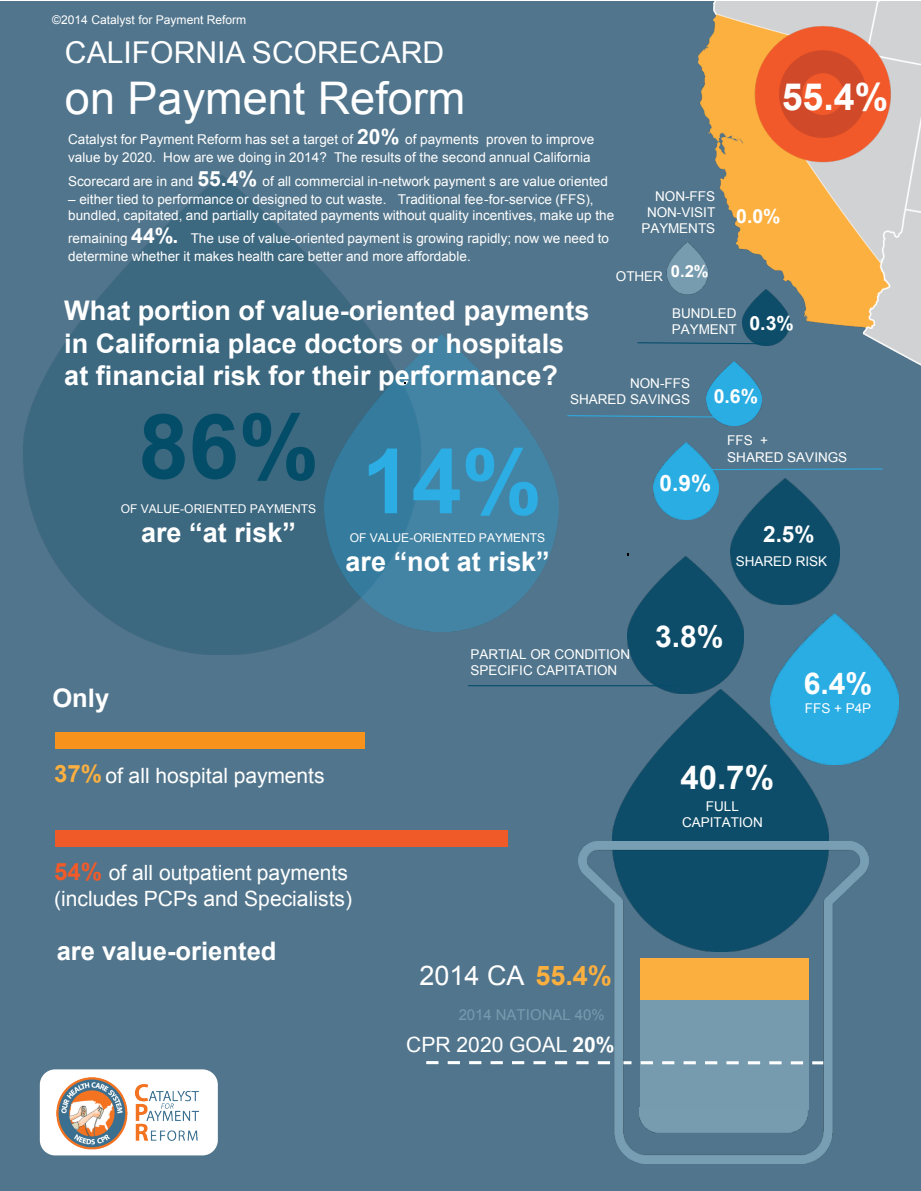
<style>
.page{position:relative;width:921px;height:1191px;background:#fff}
.page>*{position:absolute;margin:0;border:0;box-sizing:border-box;transform-origin:0 0}
.t1{font:700 90px "Arial";color:#2cade3}
.t2{font:700 90px "Arial";color:#034d69}
.t3{font:45px "Arial";color:#fff}
.t4{font:700 37.5px "Arial";color:#fff}
.t5{font:700 33px "Arial";color:#fff}
.t6{font:30px "Arial";color:#fff}
.t7{font:700 30px "Arial";color:#fff}
.t8{font:700 27px/32.4px "Arial";color:#fff}
.t9{font:27px "Arial";color:#fff}
.t10{font:700 25.5px "Arial";color:#fff}
.t11{font:700 24px "Arial";color:#fbb040}
.t12{font:700 22.5px "Arial";color:#fff}
.t13{font:21px/25.8px "Arial";color:#fff}
.t14{font:700 19.5px "Arial";color:#fff}
.t15{font:700 16.5px "Arial";color:#fff}
.t16{font:15px "Arial";color:#779bae}
.t17{font:13.5px/16.2px "Arial";color:#fff}
.t18{font:12px "Arial";color:#fff}
.s1{font-weight:700;font-size:21px}
.s2{font-weight:700;font-size:24px;color:#f15a29}
.s3{font-weight:700;color:#fbaf3f}
.s4{font-weight:700}
</style>
<div class="page">
<div style="left:0;top:1px;width:920px;height:1190px;background:#51758c"></div>
<img style="left:17px;top:176px;width:406px;height:478px">
<img style="left:698px;top:1px;width:222px;height:381px">
<img style="left:325px;top:335px;width:233px;height:296px">
<img style="left:627px;top:557px;width:116px;height:132px">
<img style="left:706px;top:362px;width:55px;height:64px">
<img style="left:652px;top:443px;width:66px;height:77px">
<img style="left:730px;top:479px;width:109px;height:126px">
<img style="left:660px;top:234px;width:51px;height:65px">
<img style="left:612px;top:689px;width:216px;height:152px">
<img style="left:742px;top:290px;width:47px;height:55px">
<svg style="left:566px;top:414px;width:155px;height:4px"></svg>
<hr style="left:468px;top:685px;width:207px;height:1px;background:#024c69">
<svg style="left:636px;top:342px;width:130px;height:3px"></svg>
<svg style="left:426px;top:1061px;width:152px;height:3px"></svg>
<img style="left:770px;top:614px;width:128px;height:151px">
<svg style="left:701px;top:468px;width:182px;height:3px"></svg>
<img style="left:746px;top:15px;width:152px;height:158px">
<img style="left:578px;top:841px;width:290px;height:322px">
<div style="left:55px;top:830px;width:452px;height:16px;background:#f05a28"></div>
<div style="left:55px;top:732px;width:309px;height:17px;background:#f7931d"></div>
<div style="left:41px;top:1071px;width:175px;height:83px;background:#fff;border-radius:14px"></div>
<div style="left:40px;top:1069px;width:178px;height:86px;border:3px solid #fff;border-radius:14px"></div>
<img style="left:56px;top:1077px;width:142px;height:72px">
<p class="t18" style="left:52px;top:13px;width:195px">©2014 Catalyst for Payment Reform</p>
<h3 class="t6" style="left:65px;top:36px;width:380px">CALIFORNIA SCORECARD</h3>
<h2 class="t3" style="left:65px;top:73px;width:402px">on Payment Reform</h2>
<p class="t17" style="left:68px;top:131px;width:527px;line-height:18px">Catalyst for Payment Reform has set a target of <span class="s1">20%</span> of payments proven to improve value by 2020. How are we doing in 2014? The results of the second annual California</p>
<p class="t17" style="left:68px;top:173px;width:541px">Scorecard are in and <span class="s1">55.4%</span> of all commercial in-network payment s are value oriented</p>
<p class="t17" style="left:68px;top:191px;width:547px">– either tied to performance or designed to cut waste. Traditional fee-for-service (FFS), bundled, capitated, and partially capitated payments without quality incentives, make up the</p>
<p class="t17" style="left:68px;top:230px;width:542px;line-height:18px">remaining <span class="s1">44%.</span> The use of value-oriented payment is growing rapidly; now we need to determine whether it makes health care better and more affordable.</p>
<p class="t17" style="left:641px;top:188px;width:75px;text-align:right">NON-FFS<br>NON-VISIT<br>PAYMENTS</p>
<p class="t17" style="left:615px;top:268px;width:49px">OTHER</p>
<p class="t15" style="left:670px;top:262px;width:39px">0.2%</p>
<h3 class="t4" style="left:781px;top:76px;width:108px">55.4%</h3>
<h3 class="t14" style="left:735px;top:206px;width:46px">0.0%</h3>
<h3 class="t8" style="left:64px;top:295px;width:526px">What portion of value-oriented payments in California place doctors or hospitals at financial risk for their performance?</h3>
<p class="t17" style="left:671px;top:305px;width:66px">BUNDLED<br>PAYMENT</p>
<h3 class="t14" style="left:749px;top:312px;width:46px">0.3%</h3>
<p class="t17" style="left:569px;top:375px;width:121px;text-align:right">NON-FFS<br>SHARED SAVINGS</p>
<h3 class="t14" style="left:713px;top:386px;width:46px">0.6%</h3>
<h1 class="t2" style="left:138px;top:397px;width:182px">86%</h1>
<p class="t18" style="left:121px;top:502px;width:197px">OF VALUE-ORIENTED PAYMENTS</p>
<h3 class="t8" style="left:141px;top:516px;width:156px">are “at risk”</h3>
<h1 class="t1" style="left:361px;top:432px;width:182px">14%</h1>
<p class="t18" style="left:349px;top:531px;width:197px">OF VALUE-ORIENTED PAYMENTS</p>
<h3 class="t8" style="left:345px;top:545px;width:206px">are “not at risk”</h3>
<h3 class="t10" style="left:52px;top:684px;width:58px">Only</h3>
<h3 class="t11" style="left:54px;top:760px;width:49px">37%</h3>
<h3 class="t13" style="left:105px;top:763px;width:221px">of all hospital payments</h3>
<p class="t17" style="left:470px;top:646px;width:161px">PARTIAL OR CONDITION<br>SPECIFIC CAPITATION</p>
<h3 class="t13" style="left:54px;top:859px;width:299px"><span class="s2">54%</span> of all outpatient payments (includes PCPs and Specialists)</h3>
<h3 class="t10" style="left:57px;top:936px;width:221px">are value-oriented</h3>
<h3 class="t9" style="left:419px;top:960px;width:194px">2014 CA <span class="s3">55.4%</span></h3>
<p class="t16" style="left:458px;top:1006px;width:147px">2014 NATIONAL 40%</p>
<h3 class="t13" style="left:406px;top:1032px;width:210px">CPR 2020 GOAL <span class="s4">20%</span></h3>
<h3 class="t12" style="left:659px;top:471px;width:53px">0.9%</h3>
<p class="t17" style="left:727px;top:432px;width:121px">FFS +<br>SHARED SAVINGS</p>
<h3 class="t12" style="left:762px;top:521px;width:53px">2.5%</h3>
<p class="t17" style="left:735px;top:553px;width:93px">SHARED RISK</p>
<h3 class="t7" style="left:654px;top:620px;width:70px">3.8%</h3>
<h3 class="t5" style="left:680px;top:759px;width:95px">40.7%</h3>
<p class="t17" style="left:681px;top:798px;width:82px;text-align:center">FULL<br>CAPITATION</p>
<h3 class="t7" style="left:803px;top:666px;width:70px">6.4%</h3>
<p class="t17" style="left:804px;top:700px;width:68px">FFS + P4P</p>
</div>
